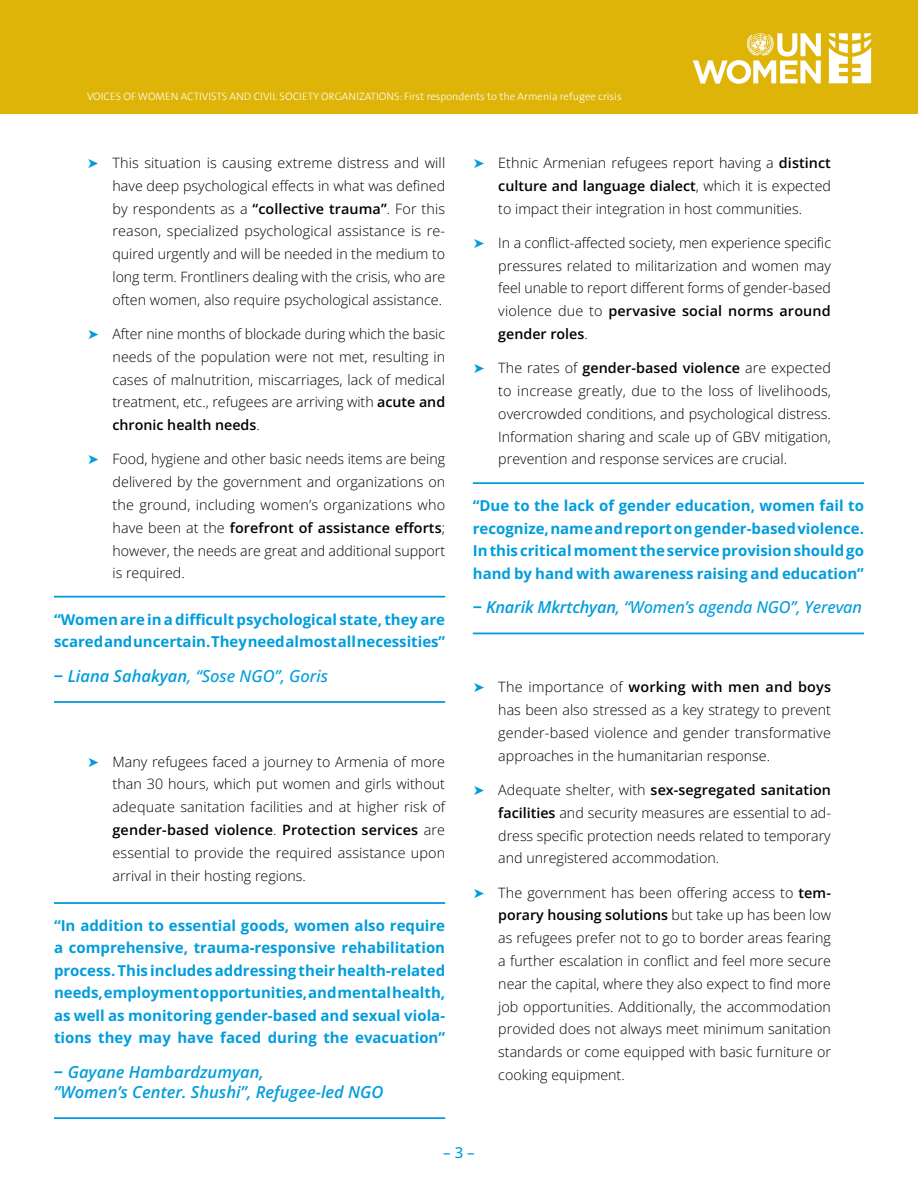
<style>
.page{position:relative;width:918px;height:1188px;background:#fff}
.page>*{position:absolute;margin:0;border:0;box-sizing:border-box;transform-origin:0 0}
.t1{font:italic 500 16.5px "Open Sans";letter-spacing:-.01em;color:#009ddc}
.t2{font:italic 600 16.5px/19.8px "Open Sans";color:#009ddc}
.t3{font:700 15px/22.5px "Open Sans";color:#009ddc;text-align:justify}
.t4{font:500 15px "Open Sans";color:#009ddc}
.t5{font:300 14.25px/22.8px "Open Sans";color:#000;text-align:justify}
.t6{font:300 10.8px "The Sans";color:#fff}
.s1{font-family:"DejaVu Sans";font-weight:400;color:#009ddc}
.s2{font-weight:600}
.s3{font-weight:700;font-style:normal}
</style>
<div class="page">
<div style="left:0;top:0;width:918px;height:114px;background:#deb408"></div>
<hr style="left:54px;top:596px;width:391px;height:2px;background:#009ddc">
<hr style="left:54px;top:701px;width:391px;height:2px;background:#009ddc">
<hr style="left:54px;top:902px;width:391px;height:2px;background:#009ddc">
<hr style="left:54px;top:1117px;width:391px;height:2px;background:#009ddc">
<svg style="left:693px;top:33px;width:128px;height:51px"></svg>
<svg style="left:829px;top:33px;width:42px;height:50px"></svg>
<hr style="left:473px;top:482px;width:391px;height:2px;background:#009ddc">
<hr style="left:473px;top:633px;width:391px;height:1px;background:#009ddc">
<p class="t6" style="left:87px;top:88px;width:536px">VOICES OF WOMEN ACTIVISTS AND CIVIL SOCIETY ORGANIZATIONS: First respondents to the Armenia refugee crisis</p>
<p class="t5" style="left:113px;top:151px;width:334px;text-indent:-26px"><span class="s1">➤</span> This situation is causing extreme distress and will have deep psychological effects in what was defined by respondents as a <span class="s2">“collective trauma”</span>. For this reason, specialized psychological assistance is re&shy;quired urgently and will be needed in the medium to long term. Frontliners dealing with the crisis, who are often women, also require psychological assistance.</p>
<p class="t5" style="left:113px;top:322px;width:334px;text-indent:-26px"><span class="s1">➤</span> After nine months of blockade during which the basic needs of the population were not met, resulting in cases of malnutrition, miscarriages, lack of medical treatment, etc., refugees are arriving with <span class="s2">acute and chronic health needs</span>.</p>
<p class="t5" style="left:113px;top:447px;width:334px;text-indent:-26px"><span class="s1">➤</span> Food, hygiene and other basic needs items are being delivered by the government and organizations on the ground, including women’s organizations who have been at the <span class="s2">forefront of assistance efforts</span>; however, the needs are great and additional support is required.</p>
<p class="t3" style="left:54px;top:608px;width:393px">“Women are in a difficult psychological state, they are scared and uncertain. They need almost all necessities”</p>
<p class="t1" style="left:54px;top:664px;width:276px"><span class="s3">−</span> <span class="s2">Liana Sahakyan</span>, “Sose NGO”, Goris</p>
<p class="t5" style="left:113px;top:750px;width:334px;text-indent:-26px"><span class="s1">➤</span> Many refugees faced a journey to Armenia of more than 30 hours, which put women and girls without adequate sanitation facilities and at higher risk of <span class="s2">gender-based violence</span>. <span class="s2">Protection services</span> are essential to provide the required assistance upon arrival in their hosting regions.</p>
<p class="t3" style="left:54px;top:914px;width:393px">“In addition to essential goods, women also require a comprehensive, trauma-responsive rehabilitation process. This includes addressing their health-related needs, employment opportunities, and mental health, as well as monitoring gender-based and sexual viola&shy;tions they may have faced during the evacuation”</p>
<p class="t2" style="left:54px;top:1061px;width:331px"><span class="s3">−</span> Gayane Hambardzumyan,<br>”Women’s Center. Shushi”, Refugee-led NGO</p>
<p class="t5" style="left:498px;top:151px;width:334px;text-indent:-26px"><span class="s1">➤</span> Ethnic Armenian refugees report having a <span class="s2">distinct culture and language dialect</span>, which it is expected to impact their integration in host communities.</p>
<p class="t5" style="left:498px;top:231px;width:334px;text-indent:-26px"><span class="s1">➤</span> In a conflict-affected society, men experience specific pressures related to militarization and women may feel unable to report different forms of gender-based violence due to <span class="s2">pervasive social norms around gender roles</span>.</p>
<p class="t5" style="left:498px;top:356px;width:334px;text-indent:-26px"><span class="s1">➤</span> The rates of <span class="s2">gender-based violence</span> are expected to increase greatly, due to the loss of livelihoods, overcrowded conditions, and psychological distress.<br>Information sharing and scale up of GBV mitigation, prevention and response services are crucial.</p>
<p class="t3" style="left:473px;top:494px;width:393px">“Due to the lack of gender education, women fail to recognize, name and report on gender-based violence.<br>In this critical moment the service provision should go hand by hand with awareness raising and education”</p>
<p class="t1" style="left:473px;top:596px;width:391px"><span class="s3">−</span> <span class="s2">Knarik Mkrtchyan</span>, “Women’s agenda NGO”, Yerevan</p>
<p class="t5" style="left:498px;top:675px;width:334px;text-indent:-26px"><span class="s1">➤</span> The importance of <span class="s2">working with men and boys </span>has been also stressed as a key strategy to prevent gender-based violence and gender transformative approaches in the humanitarian response.</p>
<p class="t5" style="left:498px;top:778px;width:334px;text-indent:-26px"><span class="s1">➤</span> Adequate shelter, with <span class="s2">sex-segregated sanitation facilities</span> and security measures are essential to ad&shy;dress specific protection needs related to temporary and unregistered accommodation.</p>
<p class="t5" style="left:498px;top:881px;width:334px;text-indent:-26px"><span class="s1">➤</span> The government has been offering access to <span class="s2">tem&shy;porary housing solutions</span> but take up has been low as refugees prefer not to go to border areas fearing a further escalation in conflict and feel more secure near the capital, where they also expect to find more job opportunities. Additionally, the accommodation provided does not always meet minimum sanitation standards or come equipped with basic furniture or cooking equipment.</p>
<p class="t4" style="left:443px;top:1142px;width:33px">– 3 –</p>
</div>
